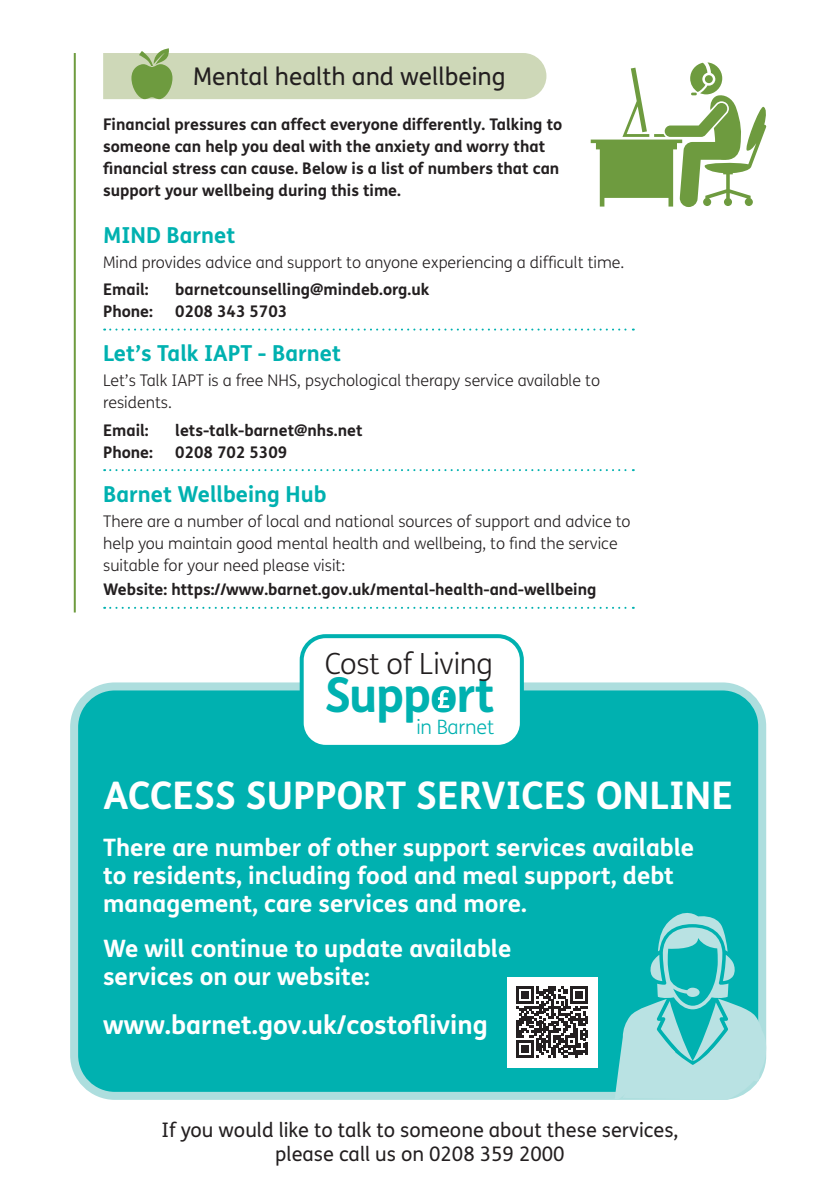
<style>
.page{position:relative;width:840px;height:1191px;background:#fff}
.page>*{position:absolute;margin:0;border:0;box-sizing:border-box;transform-origin:0 0}
.t1{font:700 48px "FS Me";letter-spacing:-.02em;color:#00b1b0}
.t2{font:700 38px "FS Me";color:#fff}
.t3{font:300 29.2px "FS Me";letter-spacing:-.01em;color:#231f20}
.t4{font:700 26px "FS Me";color:#fff}
.t5{font:24.4px "FS Me";color:#231f20}
.t6{font:700 24px/28px "FS Me";color:#fff}
.t7{font:700 22px "FS Me";color:#00b1b0}
.t8{font:20px/24px "FS Me";color:#231f20;text-align:center}
.t9{font:300 19.8px "FS Me";letter-spacing:-.01em;color:#00b1b0}
.t10{font:700 16px/22px "FS Me";color:#231f20}
.t11{font:300 16px/22px "FS Me";color:#231f20}
</style>
<div class="page">
<div style="left:74px;top:686px;width:687px;height:409px;background:#00b1b0;border-radius:40px"></div>
<div style="left:70px;top:682px;width:695px;height:417px;border:8px solid #addede;border-radius:40px"></div>
<svg style="left:104px;top:328px;width:529px;height:2px"></svg>
<svg style="left:104px;top:469px;width:529px;height:2px"></svg>
<svg style="left:104px;top:607px;width:529px;height:2px"></svg>
<hr style="left:74px;top:53px;width:2px;height:559px;background:#6e9b3f">
<div style="left:506px;top:976px;width:91px;height:91px;background:#fff"></div>
<svg style="left:516px;top:986px;width:71px;height:71px"></svg>
<div style="left:301px;top:636px;width:220px;height:111px;background:#fff;border-radius:24px"></div>
<div style="left:299px;top:634px;width:224px;height:115px;border:4px solid #00b1b0;border-radius:24px"></div>
<svg style="left:436px;top:689px;width:17px;height:21px"></svg>
<svg style="left:437px;top:689px;width:12px;height:19px"></svg>
<svg style="left:590px;top:62px;width:176px;height:145px"></svg>
<svg style="left:614px;top:905px;width:153px;height:195px"></svg>
<svg style="left:103px;top:48px;width:443px;height:51px;background:#cdd8b8"></svg>
<h3 class="t5" style="left:193px;top:60px;width:314px">Mental health and wellbeing</h3>
<p class="t10" style="left:103px;top:112px;width:460px">Financial pressures can affect everyone differently. Talking to someone can help you deal with the anxiety and worry that financial stress can cause. Below is a list of numbers that can support your wellbeing during this time.</p>
<h3 class="t7" style="left:103px;top:218px;width:134px">MIND Barnet</h3>
<p class="t11" style="left:103px;top:250px;width:522px">Mind provides advice and support to anyone experiencing a difficult time.</p>
<p class="t10" style="left:103px;top:278px;width:47px">Email:</p>
<p class="t10" style="left:175px;top:278px;width:255px">barnetcounselling@mindeb.org.uk</p>
<p class="t10" style="left:103px;top:300px;width:51px">Phone:</p>
<p class="t10" style="left:175px;top:300px;width:113px">0208 343 5703</p>
<h3 class="t7" style="left:103px;top:336px;width:239px">Let’s Talk IAPT - Barnet</h3>
<p class="t11" style="left:103px;top:369px;width:498px">Let’s Talk IAPT is a free NHS, psychological therapy service available to residents.</p>
<p class="t10" style="left:103px;top:418px;width:47px">Email:</p>
<p class="t10" style="left:175px;top:418px;width:189px">lets-talk-barnet@nhs.net</p>
<p class="t10" style="left:103px;top:440px;width:51px">Phone:</p>
<p class="t10" style="left:175px;top:440px;width:113px">0208 702 5309</p>
<h3 class="t7" style="left:103px;top:477px;width:225px">Barnet Wellbeing Hub</h3>
<p class="t11" style="left:103px;top:509px;width:528px">There are a number of local and national sources of support and advice to help you maintain good mental health and wellbeing, to find the service suitable for your need please visit:</p>
<p class="t10" style="left:103px;top:578px;width:494px">Website: https://www.barnet.gov.uk/mental-health-and-wellbeing</p>
<h3 class="t3" style="left:324px;top:643px;width:170px">Cost of Living</h3>
<h1 class="t1" style="left:324px;top:658px;width:171px">Support</h1>
<p class="t9" style="left:416px;top:713px;width:79px">in Barnet</p>
<h2 class="t2" style="left:103px;top:766px;width:630px">ACCESS SUPPORT SERVICES ONLINE</h2>
<h3 class="t6" style="left:103px;top:832px;width:592px">There are number of other support services available to residents, including food and meal support, debt management, care services and more.</h3>
<h3 class="t6" style="left:103px;top:933px;width:409px">We will continue to update available services on our website:</h3>
<h3 class="t4" style="left:103px;top:1005px;width:386px">www.barnet.gov.uk/costofliving</h3>
<p class="t8" style="left:161px;top:1117px;width:518px">If you would like to talk to someone about these services, please call us on 0208 359 2000</p>
</div>
